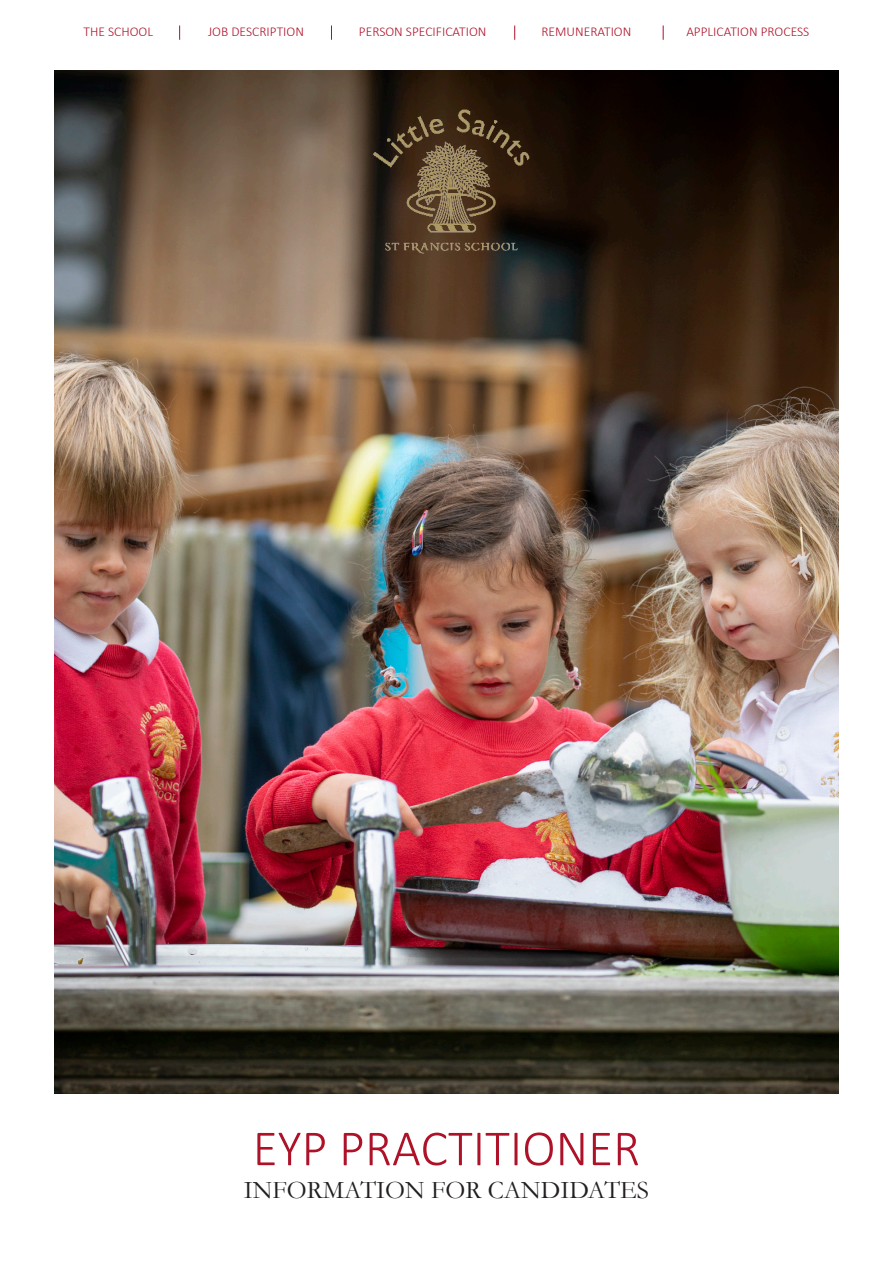
<style>
.page{position:relative;width:893px;height:1263px;background:#fff}
.page>*{position:absolute;margin:0;border:0;box-sizing:border-box;transform-origin:0 0}
.t1{font:300 51px "Calibri";color:#ae1229}
.t2{font:25.5px "Garamond";color:#231f20}
.t3{font:300 13.5px "Calibri";color:#ae1229}
</style>
<div class="page">
<svg style="left:179px;top:26px;width:1px;height:14px"></svg>
<svg style="left:331px;top:26px;width:1px;height:14px"></svg>
<svg style="left:514px;top:26px;width:1px;height:14px"></svg>
<svg style="left:663px;top:26px;width:1px;height:14px"></svg>
<img style="left:54px;top:70px;width:785px;height:1023px">
<img style="left:281px;top:70px;width:348px;height:206px">
<p class="t3" style="left:84px;top:23px;width:71px">THE SCHOOL</p>
<p class="t3" style="left:208px;top:23px;width:97px">JOB DESCRIPTION</p>
<p class="t3" style="left:359px;top:23px;width:129px">PERSON SPECIFICATION</p>
<p class="t3" style="left:541px;top:23px;width:92px">REMUNERATION</p>
<p class="t3" style="left:686px;top:23px;width:125px">APPLICATION PROCESS</p>
<p class="t1" style="left:253px;top:1116px;width:389px">EYP PRACTITIONER</p>
<p class="t2" style="left:244px;top:1173px;width:407px">INFORMATION FOR CANDIDATES</p>
</div>
